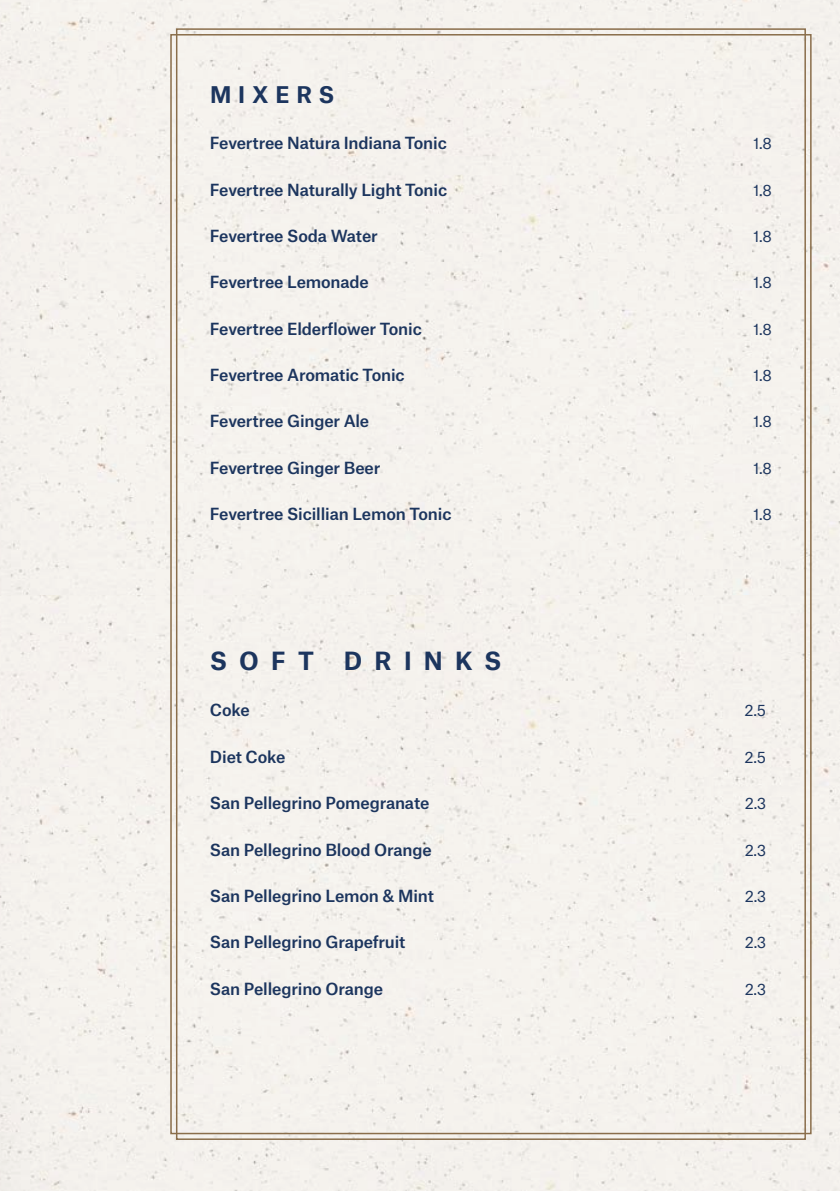
<style>
.page{position:relative;width:840px;height:1191px;background:#fff}
.page>*{position:absolute;margin:0;border:0;box-sizing:border-box;transform-origin:0 0}
.t1{font:700 24px "Atlas Grotesk";letter-spacing:.51em;color:#1c355e}
.t2{font:700 22px "Atlas Grotesk";letter-spacing:.31em;color:#1c355e}
.t3{font:500 16px "Atlas Grotesk";letter-spacing:-.01em;color:#1c355e}
.t4{font:15px "Atlas Grotesk";color:#1c355e}
</style>
<div class="page">
<div style="left:0;top:0;width:839px;height:1191px;background:#f5f2ed"></div>
<h2 class="t2" style="left:210px;top:76px;width:126px">MIXERS</h2>
<p class="t3" style="left:210px;top:130px;width:238px">Fevertree Natura Indiana Tonic</p>
<p class="t4" style="left:752px;top:131px;width:20px">1.8</p>
<p class="t3" style="left:210px;top:176px;width:238px">Fevertree Naturally Light Tonic</p>
<p class="t4" style="left:752px;top:178px;width:20px">1.8</p>
<p class="t3" style="left:210px;top:223px;width:169px">Fevertree Soda Water</p>
<p class="t4" style="left:752px;top:224px;width:20px">1.8</p>
<p class="t3" style="left:210px;top:269px;width:160px">Fevertree Lemonade</p>
<p class="t4" style="left:752px;top:270px;width:20px">1.8</p>
<p class="t3" style="left:210px;top:315px;width:213px">Fevertree Elderflower Tonic</p>
<p class="t4" style="left:752px;top:317px;width:20px">1.8</p>
<p class="t3" style="left:210px;top:362px;width:196px">Fevertree Aromatic Tonic</p>
<p class="t4" style="left:752px;top:363px;width:20px">1.8</p>
<p class="t3" style="left:210px;top:408px;width:161px">Fevertree Ginger Ale</p>
<p class="t4" style="left:752px;top:410px;width:20px">1.8</p>
<p class="t3" style="left:210px;top:455px;width:172px">Fevertree Ginger Beer</p>
<p class="t4" style="left:752px;top:456px;width:20px">1.8</p>
<p class="t3" style="left:210px;top:501px;width:243px">Fevertree Sicillian Lemon Tonic</p>
<p class="t4" style="left:752px;top:502px;width:20px">1.8</p>
<h1 class="t1" style="left:210px;top:641px;width:292px">SOFT DRINKS</h1>
<p class="t3" style="left:210px;top:697px;width:41px">Coke</p>
<p class="t4" style="left:744px;top:698px;width:23px">2.5</p>
<p class="t3" style="left:210px;top:743px;width:77px">Diet Coke</p>
<p class="t4" style="left:744px;top:745px;width:23px">2.5</p>
<p class="t3" style="left:210px;top:790px;width:221px">San Pellegrino Pomegranate</p>
<p class="t4" style="left:744px;top:791px;width:23px">2.3</p>
<p class="t3" style="left:210px;top:836px;width:223px">San Pellegrino Blood Orange</p>
<p class="t4" style="left:744px;top:837px;width:23px">2.3</p>
<p class="t3" style="left:210px;top:882px;width:225px">San Pellegrino Lemon &amp; Mint</p>
<p class="t4" style="left:744px;top:884px;width:23px">2.3</p>
<p class="t3" style="left:210px;top:929px;width:197px">San Pellegrino Grapefruit</p>
<p class="t4" style="left:744px;top:930px;width:23px">2.3</p>
<p class="t3" style="left:210px;top:975px;width:174px">San Pellegrino Orange</p>
<p class="t4" style="left:744px;top:976px;width:23px">2.3</p>
</div>
